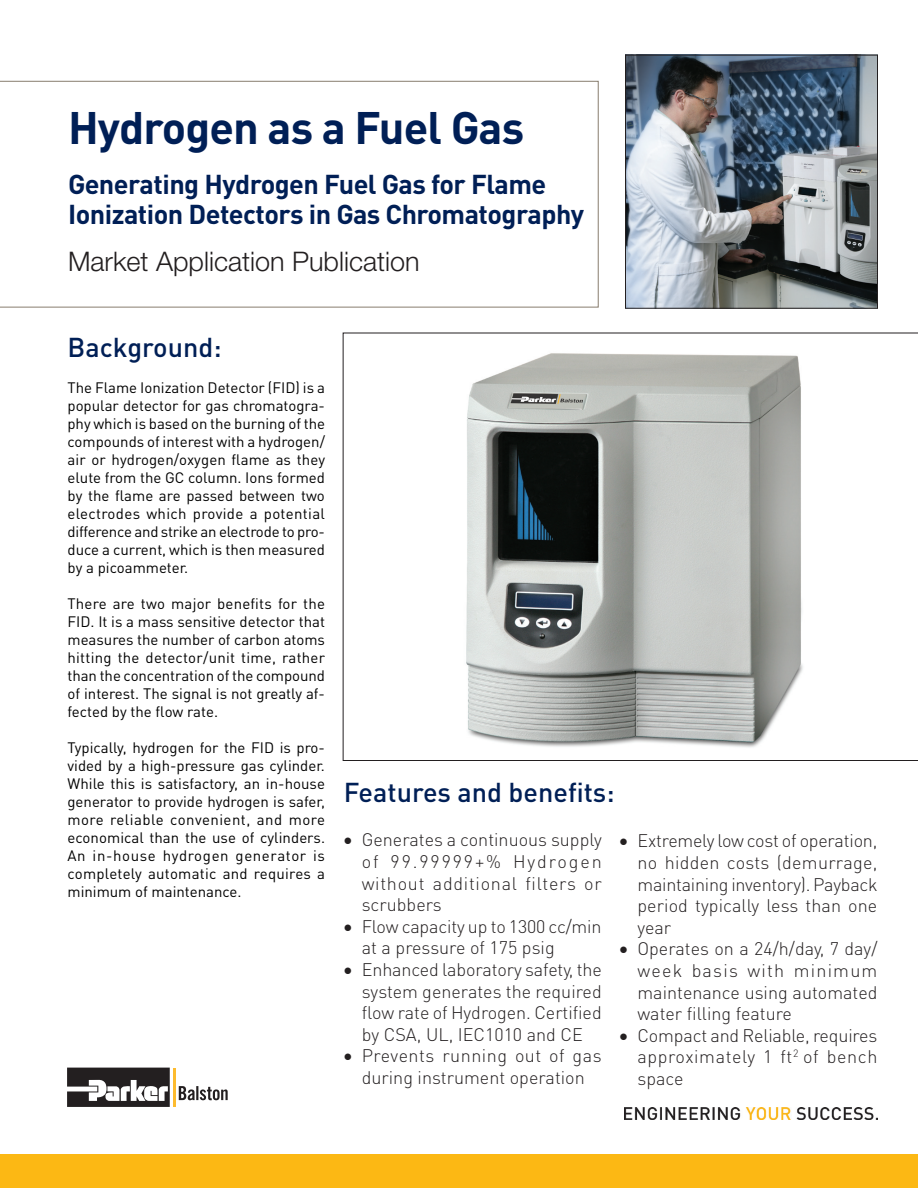
<style>
.page{position:relative;width:918px;height:1188px;background:#fff}
.page>*{position:absolute;margin:0;border:0;box-sizing:border-box;transform-origin:0 0}
.t1{font:700 45px "DINOT";letter-spacing:-.02em;color:#001f56}
.t2{font:700 27px/30px "DINOT";letter-spacing:-.02em;color:#001f56}
.t3{font:500 27px "DINOT";color:#001f56}
.t4{font:300 27px "Helvetica Neue LT Std";color:#231f20}
.t5{font:300 18px/21.6px "DINOT";color:#231f20;text-align:justify}
.t6{font:15px/18px "DINOT";color:#000;text-align:justify}
</style>
<div class="page">
<img style="left:625px;top:1107px;width:253px;height:13px">
<div style="left:0;top:1154px;width:918px;height:34px;background:#fcb814"></div>
<svg style="left:179px;top:1086px;width:49px;height:14px"></svg>
<svg style="left:67px;top:1068px;width:103px;height:39px"></svg>
<hr style="left:173px;top:1068px;width:2px;height:38px;background:#fdbb2e">
<img style="left:627px;top:57px;width:249px;height:250px">
<div style="left:625px;top:55px;width:253px;height:254px;border:1px solid #231f20"></div>
<svg style="left:343px;top:333px;width:575px;height:428px"></svg>
<svg style="left:0;top:81px;width:599px;height:226px"></svg>
<img style="left:440px;top:347px;width:391px;height:405px">
<p class="t1" style="left:68px;top:97px;width:458px">Hydrogen as a Fuel Gas</p>
<p class="t2" style="left:68px;top:168px;width:518px">Generating Hydrogen Fuel Gas for Flame<br>Ionization Detectors in Gas Chromatography</p>
<p class="t4" style="left:68px;top:245px;width:353px">Market Application Publication</p>
<p class="t3" style="left:68px;top:329px;width:156px">Background:</p>
<p class="t6" style="left:68px;top:378px;width:259px">The Flame Ionization Detector (FID) is a popular detector for gas chromatogra&shy;phy which is based on the burning of the compounds of interest with a hydrogen/ air or hydrogen/oxygen flame as they elute from the GC column. Ions formed by the flame are passed between two electrodes which provide a potential difference and strike an electrode to pro&shy;duce a current, which is then measured by a picoammeter.</p>
<p class="t6" style="left:68px;top:594px;width:259px">There are two major benefits for the FID. It is a mass sensitive detector that measures the number of carbon atoms hitting the detector/unit time, rather than the concentration of the compound of interest. The signal is not greatly af&shy;fected by the flow rate.</p>
<p class="t6" style="left:68px;top:738px;width:259px">Typically, hydrogen for the FID is pro&shy;vided by a high-pressure gas cylinder.<br>While this is satisfactory, an in-house generator to provide hydrogen is safer, more reliable convenient, and more economical than the use of cylinders.<br>An in-house hydrogen generator is completely automatic and requires a minimum of maintenance.</p>
<p class="t3" style="left:344px;top:774px;width:272px">Features and benefits:</p>
<p class="t5" style="left:362px;top:828px;width:242px;text-indent:-18px">• Generates a continuous supply of 99.99999+% Hydrogen without additional filters or scrubbers</p>
<p class="t5" style="left:362px;top:915px;width:241px;text-indent:-18px">• Flow capacity up to 1300 cc/min at a pressure of 175 psig</p>
<p class="t5" style="left:362px;top:958px;width:242px;text-indent:-18px">• Enhanced laboratory safety, the system generates the required flow rate of Hydrogen. Certified by CSA, UL, IEC1010 and CE</p>
<p class="t5" style="left:344px;top:1044px;width:259px;text-align:center">• Prevents running out of gas during instrument operation</p>
<p class="t5" style="left:638px;top:829px;width:242px;text-indent:-18px">• Extremely low cost of operation, no hidden costs (demurrage, maintaining inventory). Payback period typically less than one year</p>
<p class="t5" style="left:638px;top:937px;width:242px;text-indent:-18px">• Operates on a 24/h/day, 7 day/ week basis with minimum maintenance using automated water filling feature</p>
<p class="t5" style="left:638px;top:1024px;width:241px;text-indent:-18px">• Compact and Reliable, requires approximately 1 ft<sup>2</sup> of bench space</p>
</div>
